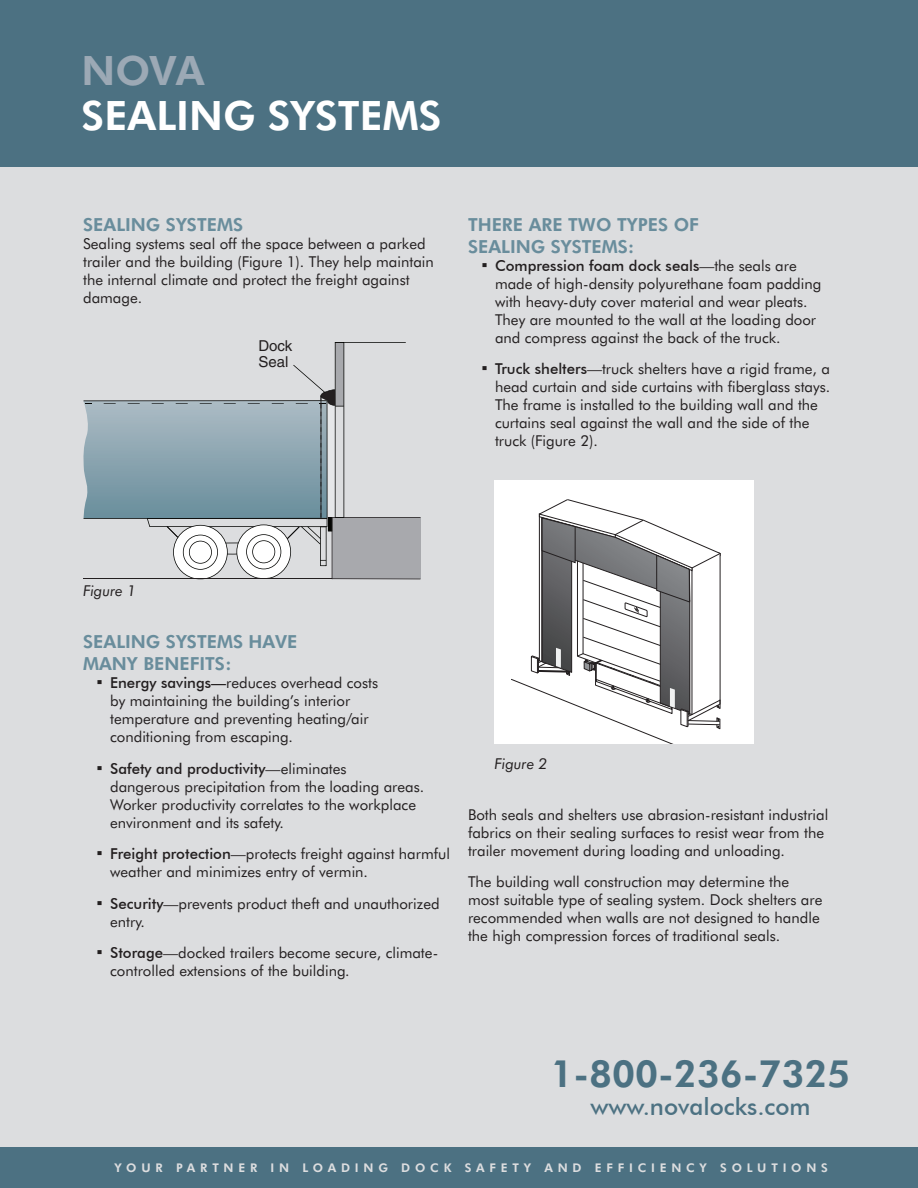
<style>
.page{position:relative;width:918px;height:1188px;background:#fff}
.page>*{position:absolute;margin:0;border:0;box-sizing:border-box;transform-origin:0 0}
.t1{font:700 40.5px "Futura BT";color:#fff}
.t2{font:700 40.5px "Futura BT";color:#9ca9b5}
.t3{font:700 37.5px "Futura BT";color:#4c7182}
.t4{font:500 24px "Futura BT";color:#4c7182}
.t5{font:700 18px/21.6px "Futura BT";color:#698d9c}
.t6{font:15px/18px "Futura BT";color:#231f20}
.t7{font:italic 15px "Futura BT";color:#231f20}
.t8{font:15px/16.5px "Helvetica";color:#231f20}
.t9{font:700 12px "Futura BT";letter-spacing:.4em;color:#dcdddf}
.s1{font-family:"Franklin Gothic";font-size:18px}
.s2{font-weight:500}
</style>
<div class="page">
<div style="left:0;top:0;width:918px;height:1164px;background:#dcdddf"></div>
<div style="left:1px;top:0;width:917px;height:167px;background:#4c7182"></div>
<div style="left:0;top:1147px;width:918px;height:41px;background:#4c7182"></div>
<hr style="left:332px;top:578px;width:89px;height:1px;background:#231f20">
<svg style="left:83px;top:342px;width:337px;height:237px"></svg>
<div style="left:495px;top:480px;width:259px;height:263px;background:#fff"></div>
<svg style="left:511px;top:499px;width:210px;height:244px"></svg>
<hr style="left:0;top:0;width:1px;height:167px;background:#4c7182">
<p class="t2" style="left:82px;top:42px;width:125px">NOVA</p>
<p class="t1" style="left:82px;top:87px;width:361px">SEALING SYSTEMS</p>
<p class="t5" style="left:83px;top:213px;width:161px">SEALING SYSTEMS</p>
<p class="t6" style="left:83px;top:234px;width:352px">Sealing systems seal off the space between a parked trailer and the building (Figure 1). They help maintain the internal climate and protect the freight against damage.</p>
<p class="t8" style="left:258px;top:337px;width:35px">Dock<br>Seal</p>
<p class="t5" style="left:468px;top:213px;width:232px">THERE ARE TWO TYPES OF<br>SEALING SYSTEMS:</p>
<p class="t6" style="left:495px;top:256px;width:328px;text-indent:-14px"><span class="s1">▪</span> <span class="s2">Compression foam dock seals</span>—the seals are made of high-density polyurethane foam padding with heavy-duty cover material and wear pleats.<br>They are mounted to the wall at the loading door and compress against the back of the truck.</p>
<p class="t6" style="left:495px;top:360px;width:337px;text-indent:-14px"><span class="s1">▪</span> <span class="s2">Truck shelters</span>—truck shelters have a rigid frame, a head curtain and side curtains with fiberglass stays.<br>The frame is installed to the building wall and the curtains seal against the wall and the side of the truck (Figure 2).</p>
<p class="t7" style="left:83px;top:580px;width:54px">Figure 1</p>
<p class="t5" style="left:83px;top:630px;width:216px">SEALING SYSTEMS HAVE<br>MANY BENEFITS:</p>
<p class="t6" style="left:110px;top:673px;width:270px;text-indent:-14px"><span class="s1">▪</span> <span class="s2">Energy savings—</span>reduces overhead costs by maintaining the building’s interior temperature and preventing heating/air conditioning from escaping.</p>
<p class="t6" style="left:110px;top:759px;width:316px;text-indent:-14px"><span class="s1">▪</span> <span class="s2">Safety and productivity</span>—eliminates<br>dangerous precipitation from the loading areas.<br>Worker productivity correlates to the workplace environment and its safety.</p>
<p class="t6" style="left:110px;top:844px;width:341px;text-indent:-14px"><span class="s1">▪</span> <span class="s2">Freight protection</span>—protects freight against harmful weather and minimizes entry of vermin.</p>
<p class="t6" style="left:110px;top:894px;width:331px;text-indent:-14px"><span class="s1">▪</span> <span class="s2">Security</span>—prevents product theft and unauthorized entry.</p>
<p class="t6" style="left:110px;top:943px;width:330px;text-indent:-14px"><span class="s1">▪</span> <span class="s2">Storage</span>—docked trailers become secure, climate&shy;controlled extensions of the building.</p>
<p class="t7" style="left:495px;top:753px;width:54px">Figure 2</p>
<p class="t6" style="left:468px;top:805px;width:362px">Both seals and shelters use abrasion-resistant industrial fabrics on their sealing surfaces to resist wear from the trailer movement during loading and unloading.</p>
<p class="t6" style="left:468px;top:873px;width:356px">The building wall construction may determine the most suitable type of sealing system. Dock shelters are recommended when walls are not designed to handle the high compression forces of traditional seals.</p>
<p class="t3" style="left:551px;top:1047px;width:301px">1-800-236-7325</p>
<p class="t4" style="left:590px;top:1092px;width:222px">www.novalocks.com</p>
<p class="t9" style="left:115px;top:1159px;width:715px">YOUR PARTNER IN LOADING DOCK SAFETY AND EFFICIENCY SOLUTIONS</p>
</div>
